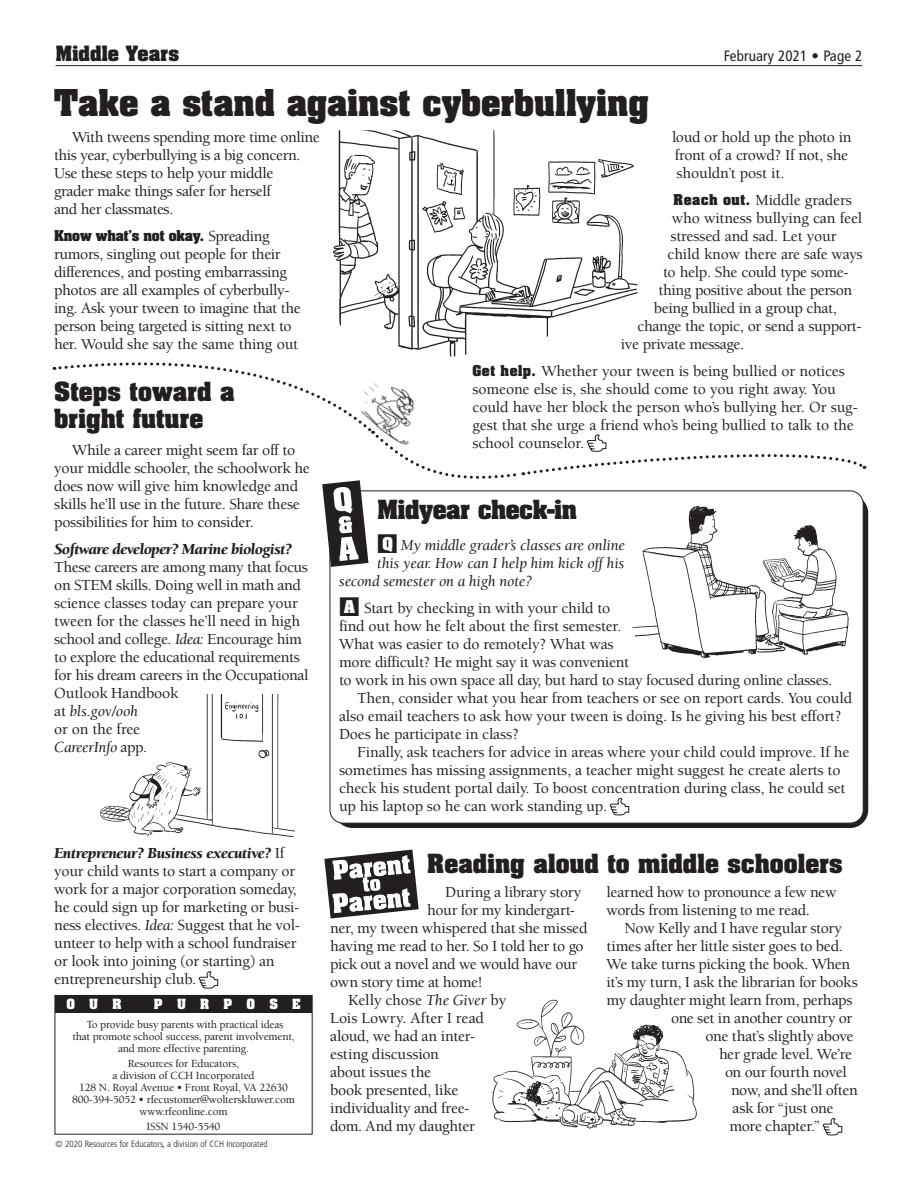
<style>
.page{position:relative;width:918px;height:1188px;background:#fff}
.page>*{position:absolute;margin:0;border:0;box-sizing:border-box;transform-origin:0 0}
.t1{font:700 31.5px "Aachen";color:#231f20}
.t2{font:700 22.5px/27px "Aachen";color:#231f20}
.t3{font:700 22.5px "Aachen";letter-spacing:-.02em;color:#231f20}
.t4{font:700 18px "Aachen";color:#231f20}
.t5{font:500 15.75px/18px "Berkeley Std";letter-spacing:-.02em;color:#231f20}
.t6{font:italic 15.75px "Berkeley Std";letter-spacing:-.01em;color:#231f20}
.t7{font:500 15.75px "Berkeley Std";letter-spacing:.005em;color:#231f20}
.t8{font:condensed 15px "Frutiger LT Pro";letter-spacing:.01em;color:#231f20}
.t9{font:700 12.75px "Aachen";letter-spacing:-.01em;color:#231f20}
.t10{font:700 12px "Aachen";letter-spacing:1.195em;color:#fff}
.t11{font:500 11.25px/12px "Berkeley Std";letter-spacing:-.015em;color:#231f20;text-align:center}
.t12{font:300 condensed 9px "Frutiger LT Pro";color:#231f20}
.s1{font-family:"Berkeley Std";font-weight:500;font-size:15.75px}
.s2{font-weight:900;font-style:italic}
.s3{font-weight:400;font-style:italic}
.s4{font-family:"Aachen";font-weight:700;font-size:12.75px}
.s5{font-family:"Aachen";font-weight:700;font-style:normal;font-size:15px;color:#fff}
.s6{font-family:"Aachen";font-weight:700;font-size:15px;color:#fff}
</style>
<div class="page">
<div style="left:55px;top:995px;width:257px;height:18px;background:#231f20"></div>
<hr style="left:56px;top:65px;width:806px;height:1px;background:#231f20">
<svg style="left:329px;top:567px;width:535px;height:257px"></svg>
<svg style="left:199px;top:971px;width:19px;height:18px"></svg>
<svg style="left:610px;top:797px;width:19px;height:19px"></svg>
<svg style="left:823px;top:1117px;width:19px;height:19px"></svg>
<svg style="left:324px;top:850px;width:95px;height:68px"></svg>
<svg style="left:54px;top:356px;width:812px;height:211px"></svg>
<img style="left:333px;top:130px;width:304px;height:226px">
<img style="left:491px;top:999px;width:206px;height:130px">
<img style="left:630px;top:496px;width:225px;height:164px">
<img style="left:100px;top:694px;width:195px;height:143px">
<img style="left:348px;top:373px;width:87px;height:79px">
<h1 class="t4" style="left:56px;top:40px;width:125px">Middle Years</h1>
<h1 class="t8" style="left:724px;top:47px;width:140px">February 2021 • Page 2</h1>
<h2 class="t1" style="left:54px;top:80px;width:597px">Take a stand against cyberbullying</h2>
<p class="t5" style="left:54px;top:128px;width:267px;text-indent:18px">With tweens spending more time online this year, cyberbullying is a big concern.<br>Use these steps to help your middle<br>grader make things safer for herself<br>and her classmates.</p>
<p class="t9" style="left:54px;top:226px;width:217px">Know what’s not okay. <span class="s1">Spreading</span></p>
<p class="t5" style="left:54px;top:245px;width:248px">rumors, singling out people for their differences, and posting embarrassing photos are all examples of cyberbully&shy;ing. Ask your tween to imagine that the person being targeted is sitting next to her. Would she say the same thing out</p>
<h2 class="t2" style="left:54px;top:377px;width:182px">Steps toward a bright future</h2>
<p class="t5" style="left:54px;top:441px;width:257px;text-indent:18px">While a career might seem far off to your middle schooler, the schoolwork he does now will give him knowledge and skills he’ll use in the future. Share these possibilities for him to consider.</p>
<p class="t5" style="left:54px;top:540px;width:256px"><span class="s2">Software developer? Marine biologist?<br></span>These careers are among many that focus on STEM skills. Doing well in math and science classes today can prepare your tween for the classes he’ll need in high school and college. <span class="s3">Idea:</span> Encourage him to explore the educational requirements for his dream careers in the Occupational<br>Outlook Handbook<br>at <span class="s3">bls.gov/ooh<br></span>or on the free<br><span class="s3">CareerInfo</span> app.</p>
<p class="t5" style="left:54px;top:845px;width:247px"><span class="s2">Entrepreneur? Business executive?</span> If your child wants to start a company or work for a major corporation someday, he could sign up for marketing or busi&shy;ness electives. <span class="s3">Idea:</span> Suggest that he vol&shy;unteer to help with a school fundraiser or look into joining (or starting) an entrepreneurship club.</p>
<p class="t10" style="left:66px;top:996px;width:57px">OUR</p>
<p class="t10" style="left:154px;top:996px;width:148px">PURPOSE</p>
<p class="t11" style="left:72px;top:1018px;width:224px">To provide busy parents with practical ideas<br>that promote school success, parent involvement, and more effective parenting.</p>
<p class="t11" style="left:72px;top:1057px;width:224px">Resources for Educators,<br>a division of CCH Incorporated<br>128 N. Royal Avenue • Front Royal, VA 22630<br>800-394-5052 • rfecustomer@wolterskluwer.com www.rfeonline.com</p>
<p class="t11" style="left:147px;top:1120px;width:75px">ISSN 1540-5540</p>
<p class="t12" style="left:56px;top:1138px;width:214px">© 2020 Resources for Educators, a division of CCH Incorporated</p>
<p class="t5" style="left:672px;top:128px;width:181px">loud or hold up the photo in front of a crowd? If not, she shouldn’t post it.</p>
<p class="t5" style="left:674px;top:191px;width:180px"><span class="s4">Reach out.</span> Middle graders</p>
<p class="t5" style="left:672px;top:209px;width:192px">who witness bullying can feel</p>
<p class="t5" style="left:671px;top:227px;width:168px">stressed and sad. Let your</p>
<p class="t5" style="left:668px;top:245px;width:197px">child know there are safe ways</p>
<p class="t5" style="left:663px;top:263px;width:187px">to help. She could type some-</p>
<p class="t5" style="left:659px;top:281px;width:195px">thing positive about the person</p>
<p class="t5" style="left:654px;top:299px;width:184px">being bullied in a group chat,</p>
<p class="t5" style="left:637px;top:317px;width:226px">change the topic, or send a support-</p>
<p class="t5" style="left:621px;top:335px;width:125px">ive private message.</p>
<p class="t5" style="left:472px;top:362px;width:387px"><span class="s4">Get help.</span> Whether your tween is being bullied or notices someone else is, she should come to you right away. You could have her block the person who’s bullying her. Or sug&shy;gest that she urge a friend who’s being bullied to talk to the school counselor.</p>
<p class="t3" style="left:377px;top:493px;width:201px">Midyear check-in</p>
<p class="t6" style="left:377px;top:537px;width:249px">■<span class="s5">Q</span> My middle grader’s classes are online</p>
<p class="t6" style="left:377px;top:555px;width:249px">this year. How can I help him kick off his</p>
<p class="t6" style="left:339px;top:573px;width:195px">second semester on a high note?</p>
<p class="t5" style="left:339px;top:600px;width:273px">■<span class="s6">A</span> Start by checking in with your child to</p>
<p class="t5" style="left:339px;top:618px;width:284px">find out how he felt about the first semester.</p>
<p class="t5" style="left:339px;top:636px;width:276px">What was easier to do remotely? What was</p>
<p class="t5" style="left:339px;top:654px;width:292px">more difficult? He might say it was convenient</p>
<p class="t5" style="left:339px;top:672px;width:495px">to work in his own space all day, but hard to stay focused during online classes.</p>
<p class="t5" style="left:357px;top:690px;width:497px">Then, consider what you hear from teachers or see on report cards. You could</p>
<p class="t5" style="left:339px;top:708px;width:504px">also email teachers to ask how your tween is doing. Is he giving his best effort?</p>
<p class="t5" style="left:339px;top:726px;width:182px">Does he participate in class?</p>
<p class="t5" style="left:357px;top:744px;width:494px">Finally, ask teachers for advice in areas where your child could improve. If he</p>
<p class="t5" style="left:339px;top:762px;width:503px">sometimes has missing assignments, a teacher might suggest he create alerts to</p>
<p class="t5" style="left:339px;top:780px;width:508px">check his student portal daily. To boost concentration during class, he could set</p>
<p class="t5" style="left:339px;top:798px;width:270px">up his laptop so he can work standing up.</p>
<h2 class="t2" style="left:427px;top:849px;width:417px">Reading aloud to middle schoolers</h2>
<p class="t5" style="left:445px;top:884px;width:138px">During a library story</p>
<p class="t5" style="left:427px;top:902px;width:149px">hour for my kindergart-</p>
<p class="t5" style="left:330px;top:920px;width:259px">ner, my tween whispered that she missed</p>
<p class="t5" style="left:330px;top:938px;width:255px">having me read to her. So I told her to go</p>
<p class="t5" style="left:330px;top:956px;width:249px">pick out a novel and we would have our</p>
<p class="t5" style="left:330px;top:974px;width:154px">own story time at home!</p>
<p class="t5" style="left:348px;top:992px;width:160px">Kelly chose <span class="s3">The Giver</span> by</p>
<p class="t7" style="left:330px;top:1010px;width:155px">Lois Lowry. After I read</p>
<p class="t5" style="left:330px;top:1028px;width:146px">aloud, we had an inter-</p>
<p class="t5" style="left:330px;top:1046px;width:110px">esting discussion</p>
<p class="t5" style="left:330px;top:1064px;width:102px">about issues the</p>
<p class="t5" style="left:330px;top:1082px;width:130px">book presented, like</p>
<p class="t5" style="left:330px;top:1100px;width:141px">individuality and free-</p>
<p class="t5" style="left:330px;top:1118px;width:146px">dom. And my daughter</p>
<p class="t5" style="left:607px;top:884px;width:231px">learned how to pronounce a few new</p>
<p class="t5" style="left:607px;top:902px;width:205px">words from listening to me read.</p>
<p class="t5" style="left:625px;top:920px;width:219px">Now Kelly and I have regular story</p>
<p class="t5" style="left:607px;top:938px;width:238px">times after her little sister goes to bed.</p>
<p class="t5" style="left:607px;top:956px;width:245px">We take turns picking the book. When</p>
<p class="t5" style="left:607px;top:974px;width:253px">it’s my turn, I ask the librarian for books</p>
<p class="t5" style="left:607px;top:992px;width:248px">my daughter might learn from, perhaps</p>
<p class="t5" style="left:671px;top:1010px;width:183px">one set in another country or</p>
<p class="t5" style="left:706px;top:1028px;width:150px">one that’s slightly above</p>
<p class="t5" style="left:719px;top:1046px;width:135px">her grade level. We’re</p>
<p class="t5" style="left:725px;top:1064px;width:123px">on our fourth novel</p>
<p class="t5" style="left:731px;top:1082px;width:128px">now, and she’ll often</p>
<p class="t5" style="left:733px;top:1100px;width:102px">ask for “just one</p>
<p class="t5" style="left:730px;top:1118px;width:92px">more chapter.”</p>
</div>
